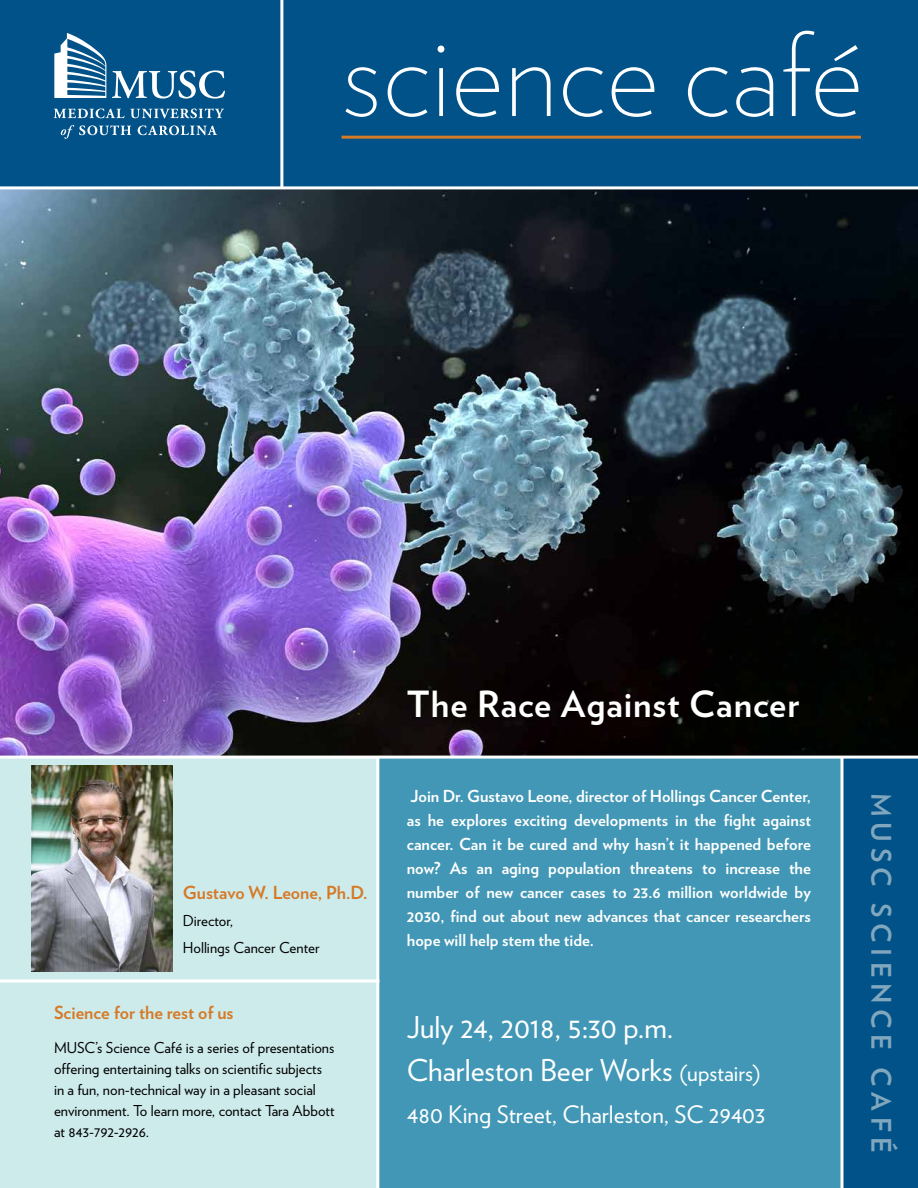
<style>
.page{position:relative;width:918px;height:1188px;background:#fff}
.page>*{position:absolute;margin:0;border:0;box-sizing:border-box;transform-origin:0 0}
.t1{font:200 115.2px "Verlag";color:#fff}
.t2{font:700 36px "Verlag";letter-spacing:.025em;color:#fff}
.t3{font:30px/43.5px "Verlag";color:#fff}
.t4{font:700 27px "Verlag";letter-spacing:.205em;color:#81a7be}
.t5{font:24px "Verlag";color:#fff}
.t6{font:700 18px "Verlag";color:#d57a27}
.t7{font:700 16.5px/24px "Verlag";color:#fff;text-align:justify}
.t8{font:15px/21px "Verlag";color:#000}
.s1{font-size:22.5px}
</style>
<div class="page">
<img style="left:0;top:189px;width:918px;height:567px">
<div style="left:0;top:757px;width:426px;height:431px;background:#ceebec"></div>
<div style="left:379px;top:757px;width:464px;height:431px;background:#4197b5"></div>
<div style="left:843px;top:757px;width:75px;height:431px;background:#005288"></div>
<div style="left:282px;top:0;width:636px;height:187px;background:#005288"></div>
<div style="left:0;top:0;width:282px;height:187px;background:#005288"></div>
<hr style="left:342px;top:136px;width:519px;height:3px;background:#d57a27">
<svg style="left:112px;top:70px;width:113px;height:29px"></svg>
<svg style="left:54px;top:108px;width:170px;height:10px"></svg>
<svg style="left:61px;top:125px;width:70px;height:14px"></svg>
<svg style="left:138px;top:125px;width:79px;height:10px"></svg>
<svg style="left:54px;top:33px;width:52px;height:65px"></svg>
<hr style="left:280px;top:0;width:3px;height:187px;background:#fff">
<hr style="left:0;top:186px;width:918px;height:3px;background:#fff">
<hr style="left:0;top:756px;width:918px;height:3px;background:#fff">
<hr style="left:0;top:980px;width:379px;height:2px;background:#fff">
<hr style="left:376px;top:757px;width:3px;height:431px;background:#fff">
<hr style="left:840px;top:758px;width:3px;height:430px;background:#fff">
<img style="left:31px;top:765px;width:142px;height:206px">
<h1 class="t1" style="left:342px;top:-8px;width:524px">science café</h1>
<p class="t6" style="left:183px;top:878px;width:186px">Gustavo W. Leone, Ph.D.</p>
<p class="t8" style="left:183px;top:906px;width:138px;line-height:27px">Director,<br>Hollings Cancer Center</p>
<p class="t6" style="left:54px;top:998px;width:181px">Science for the rest of us</p>
<p class="t8" style="left:54px;top:1037px;width:282px">MUSC’s Science Café is a series of presentations offering entertaining talks on scientific subjects in a fun, non-technical way in a pleasant social environment. To learn more, contact Tara Abbott at 843-792-2926.</p>
<h2 class="t2" style="left:407px;top:675px;width:394px">The Race Against Cancer</h2>
<p class="t7" style="left:407px;top:783px;width:406px">Join Dr. Gustavo Leone, director of Hollings Cancer Center, as he explores exciting developments in the fight against cancer. Can it be cured and why hasn’t it happened before now? As an aging population threatens to increase the number of new cancer cases to 23.6 million worldwide by 2030, find out about new advances that cancer researchers hope will help stem the tide.</p>
<h3 class="t3" style="left:407px;top:1003px;width:355px">July 24, 2018, 5:30 p.m.<br>Charleston Beer Works <span class="s1">(upstairs)</span></h3>
<h3 class="t5" style="left:407px;top:1096px;width:360px">480 King Street, Charleston, SC 29403</h3>
<h3 class="t4" style="left:902px;top:793px;width:362px;rotate:90deg">MUSC SCIENCE CAFÉ</h3>
</div>
